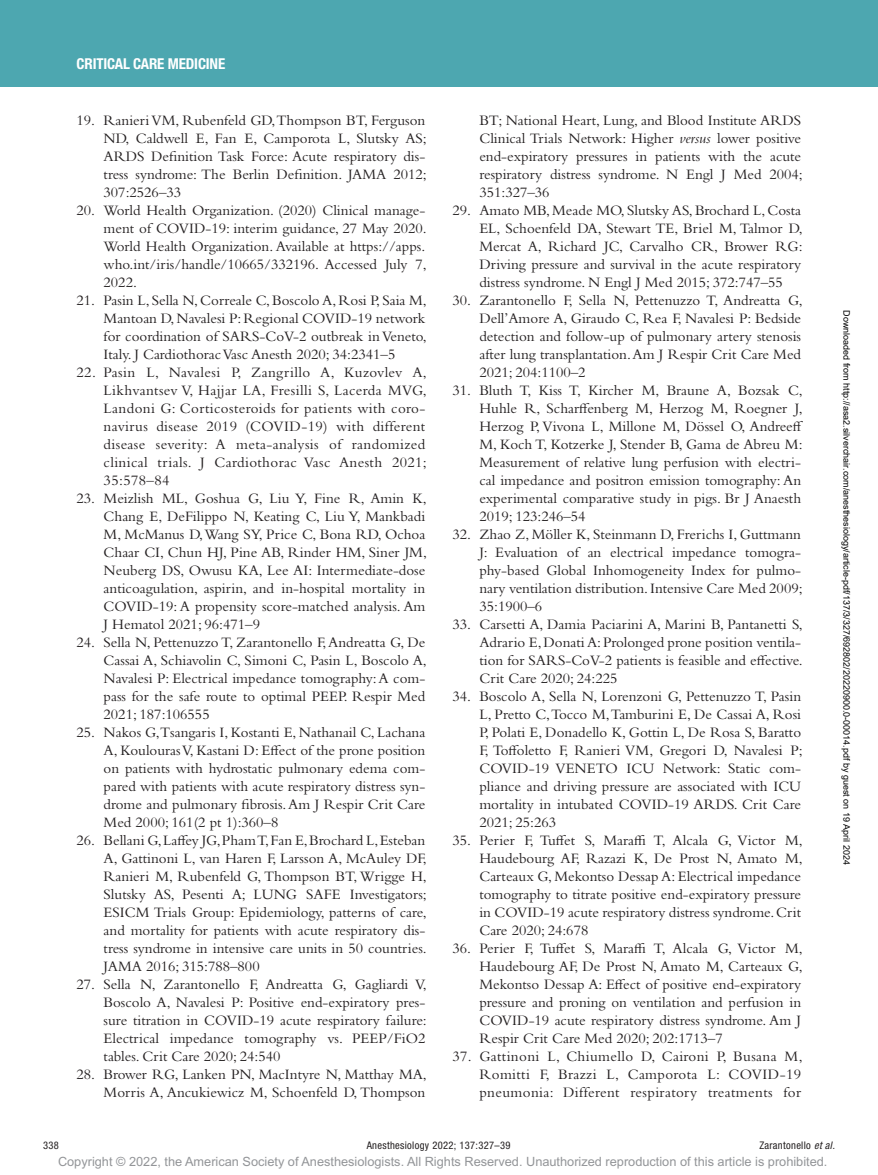
<style>
.page{position:relative;width:878px;height:1175px;background:#fff}
.page>*{position:absolute;margin:0;border:0;box-sizing:border-box;transform-origin:0 0}
.t1{font:15px/18px "Bembo Std";color:#231f20;text-align:justify}
.t2{font:700 condensed 15px "Helvetica Neue LT Std";letter-spacing:-.01em;color:#fff}
.t3{font:12.75px "Arial MT Std";color:#939598}
.t4{font:condensed 10.5px "Helvetica Neue LT Std";letter-spacing:.03em;color:#231f20}
.t5{font:9px "Arial";color:#000}
.s1{font-style:italic}
</style>
<div class="page">
<div style="left:0;top:0;width:878px;height:86px;background:#4da7b0"></div>
<p class="t2" style="left:77px;top:54px;width:150px">CRITICAL CARE MEDICINE</p>
<p class="t1" style="left:104px;top:111px;width:325px;text-indent:-27px">19. Ranieri VM, Rubenfeld GD, Thompson BT, Ferguson ND, Caldwell E, Fan E, Camporota L, Slutsky AS; ARDS Definition Task Force: Acute respiratory dis&shy;tress syndrome: The Berlin Definition. JAMA 2012; 307:2526–33</p>
<p class="t1" style="left:104px;top:201px;width:325px;text-indent:-27px">20. World Health Organization. (2020) Clinical manage&shy;ment of COVID-19: interim guidance, 27 May 2020.<br>World Health Organization. Available at https://apps. who.int/iris/handle/10665/332196. Accessed July 7, 2022.</p>
<p class="t1" style="left:104px;top:291px;width:325px;text-indent:-27px">21. Pasin L, Sella N, Correale C, Boscolo A, Rosi P, Saia M, Mantoan D, Navalesi P: Regional COVID-19 network for coordination of SARS-CoV-2 outbreak in Veneto, Italy. J Cardiothorac Vasc Anesth 2020; 34:2341–5</p>
<p class="t1" style="left:104px;top:363px;width:325px;text-indent:-27px">22. Pasin L, Navalesi P, Zangrillo A, Kuzovlev A, Likhvantsev V, Hajjar LA, Fresilli S, Lacerda MVG, Landoni G: Corticosteroids for patients with coro&shy;navirus disease 2019 (COVID-19) with different disease severity: A meta-analysis of randomized clinical trials. J Cardiothorac Vasc Anesth 2021; 35:578–84</p>
<p class="t1" style="left:104px;top:489px;width:325px;text-indent:-27px">23. Meizlish ML, Goshua G, Liu Y, Fine R, Amin K, Chang E, DeFilippo N, Keating C, Liu Y, Mankbadi M, McManus D, Wang SY, Price C, Bona RD, Ochoa Chaar CI, Chun HJ, Pine AB, Rinder HM, Siner JM, Neuberg DS, Owusu KA, Lee AI: Intermediate-dose anticoagulation, aspirin, and in-hospital mortality in COVID-19: A propensity score-matched analysis. Am J Hematol 2021; 96:471–9</p>
<p class="t1" style="left:104px;top:633px;width:325px;text-indent:-27px">24. Sella N, Pettenuzzo T, Zarantonello F, Andreatta G, De Cassai A, Schiavolin C, Simoni C, Pasin L, Boscolo A, Navalesi P: Electrical impedance tomography: A com&shy;pass for the safe route to optimal PEEP. Respir Med 2021; 187:106555</p>
<p class="t1" style="left:104px;top:723px;width:323px;text-indent:-27px">25. Nakos G,Tsangaris I, Kostanti E, Nathanail C, Lachana A, Koulouras V, Kastani D: Effect of the prone position on patients with hydrostatic pulmonary edema com&shy;pared with patients with acute respiratory distress syn&shy;drome and pulmonary fibrosis. Am J Respir Crit Care Med 2000; 161(2 pt 1):360–8</p>
<p class="t1" style="left:104px;top:831px;width:325px;text-indent:-27px">26. Bellani G, Laffey JG, Pham T, Fan E, Brochard L, Esteban A, Gattinoni L, van Haren F, Larsson A, McAuley DF, Ranieri M, Rubenfeld G, Thompson BT, Wrigge H, Slutsky AS, Pesenti A; LUNG SAFE Investigators; ESICM Trials Group: Epidemiology, patterns of care, and mortality for patients with acute respiratory dis&shy;tress syndrome in intensive care units in 50 countries.<br>JAMA 2016; 315:788–800</p>
<p class="t1" style="left:104px;top:975px;width:325px;text-indent:-27px">27. Sella N, Zarantonello F, Andreatta G, Gagliardi V, Boscolo A, Navalesi P: Positive end-expiratory pres&shy;sure titration in COVID-19 acute respiratory failure:<br>Electrical impedance tomography vs. PEEP/FiO2 tables. Crit Care 2020; 24:540</p>
<p class="t1" style="left:77px;top:1065px;width:352px;text-align:right">28. Brower RG, Lanken PN, MacIntyre N, Matthay MA,<br>Morris A, Ancukiewicz M, Schoenfeld D, Thompson</p>
<p class="t1" style="left:479px;top:111px;width:325px">BT; National Heart, Lung, and Blood Institute ARDS Clinical Trials Network: Higher <span class="s1">versus</span> lower positive end-expiratory pressures in patients with the acute respiratory distress syndrome. N Engl J Med 2004; 351:327–36</p>
<p class="t1" style="left:479px;top:201px;width:325px;text-indent:-27px">29. Amato MB, Meade MO, Slutsky AS, Brochard L, Costa EL, Schoenfeld DA, Stewart TE, Briel M, Talmor D, Mercat A, Richard JC, Carvalho CR, Brower RG:<br>Driving pressure and survival in the acute respiratory distress syndrome. N Engl J Med 2015; 372:747–55</p>
<p class="t1" style="left:479px;top:291px;width:325px;text-indent:-27px">30. Zarantonello F, Sella N, Pettenuzzo T, Andreatta G, Dell’Amore A, Giraudo C, Rea F, Navalesi P: Bedside detection and follow-up of pulmonary artery stenosis after lung transplantation. Am J Respir Crit Care Med 2021; 204:1100–2</p>
<p class="t1" style="left:479px;top:381px;width:325px;text-align:left;text-indent:-27px">31. Bluth T, Kiss T, Kircher M, Braune A, Bozsak C, Huhle R, Scharffenberg M, Herzog M, Roegner J, Herzog P, Vivona L, Millone M, Dössel O, Andreeff M, Koch T, Kotzerke J, Stender B, Gama de Abreu M:<br>Measurement of relative lung perfusion with electri&shy;cal impedance and positron emission tomography: An experimental comparative study in pigs. Br J Anaesth 2019; 123:246–54</p>
<p class="t1" style="left:479px;top:525px;width:325px;text-indent:-27px">32. Zhao Z, Möller K, Steinmann D, Frerichs I, Guttmann J: Evaluation of an electrical impedance tomogra&shy;phy-based Global Inhomogeneity Index for pulmo&shy;nary ventilation distribution. Intensive Care Med 2009; 35:1900–6</p>
<p class="t1" style="left:479px;top:615px;width:325px;text-indent:-27px">33. Carsetti A, Damia Paciarini A, Marini B, Pantanetti S, Adrario E, Donati A: Prolonged prone position ventila&shy;tion for SARS-CoV-2 patients is feasible and effective.<br>Crit Care 2020; 24:225</p>
<p class="t1" style="left:479px;top:687px;width:325px;text-indent:-27px">34. Boscolo A, Sella N, Lorenzoni G, Pettenuzzo T, Pasin L, Pretto C, Tocco M, Tamburini E, De Cassai A, Rosi P, Polati E, Donadello K, Gottin L, De Rosa S, Baratto F, Toffoletto F, Ranieri VM, Gregori D, Navalesi P; COVID-19 VENETO ICU Network: Static com&shy;pliance and driving pressure are associated with ICU mortality in intubated COVID-19 ARDS. Crit Care 2021; 25:263</p>
<p class="t1" style="left:479px;top:831px;width:325px;text-indent:-27px">35. Perier F, Tuffet S, Maraffi T, Alcala G, Victor M, Haudebourg AF, Razazi K, De Prost N, Amato M, Carteaux G, Mekontso Dessap A: Electrical impedance tomography to titrate positive end-expiratory pressure in COVID-19 acute respiratory distress syndrome. Crit Care 2020; 24:678</p>
<p class="t1" style="left:479px;top:939px;width:325px;text-indent:-27px">36. Perier F, Tuffet S, Maraffi T, Alcala G, Victor M, Haudebourg AF, De Prost N, Amato M, Carteaux G, Mekontso Dessap A: Effect of positive end-expiratory pressure and proning on ventilation and perfusion in COVID-19 acute respiratory distress syndrome. Am J Respir Crit Care Med 2020; 202:1713–7</p>
<p class="t1" style="left:479px;top:1047px;width:325px;text-indent:-27px">37. Gattinoni L, Chiumello D, Caironi P, Busana M, Romitti F, Brazzi L, Camporota L: COVID-19 pneumonia: Different respiratory treatments for</p>
<p class="t5" style="left:850px;top:310px;width:556px;rotate:90deg">Downloaded from http://asa2.silverchair.com/anesthesiology/article-pdf/137/3/327/692802/20220900.0-00014.pdf by guest on 19 April 2024</p>
<p class="t4" style="left:43px;top:1139px;width:17px">338</p>
<p class="t4" style="left:367px;top:1139px;width:145px">Anesthesiology 2022; 137:327–39</p>
<p class="t4" style="left:759px;top:1139px;width:77px">Zarantonello <span class="s1">et al.</span></p>
<p class="t3" style="left:58px;top:1154px;width:771px">Copyright © 2022, the American Society of Anesthesiologists. All Rights Reserved. Unauthorized reproduction of this article is prohibited.</p>
</div>
